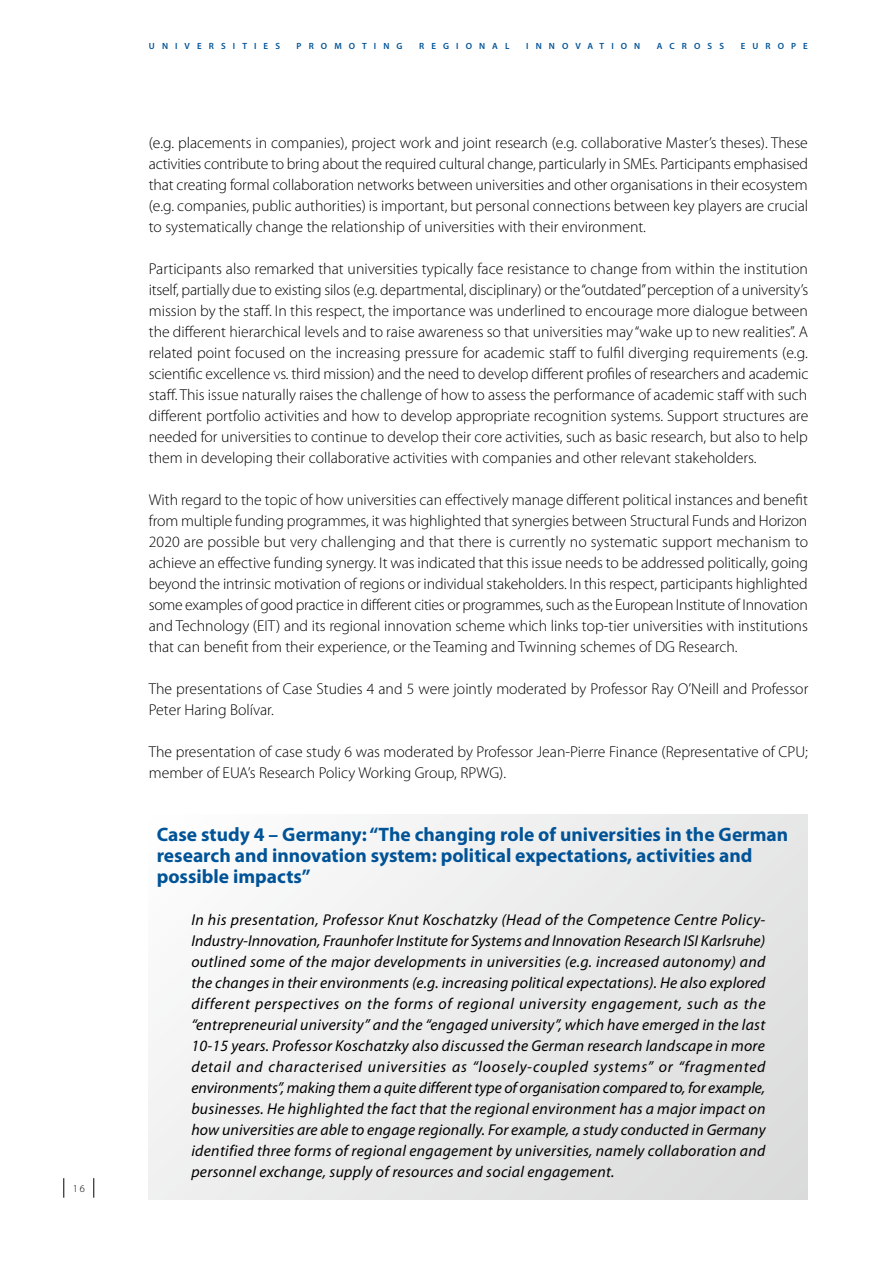
<style>
.page{position:relative;width:893px;height:1263px;background:#fff}
.page>*{position:absolute;margin:0;border:0;box-sizing:border-box;transform-origin:0 0}
.t1{font:700 19.5px/21px "Myriad Pro";color:#005397}
.t2{font:300 15.75px/21px "Myriad Pro";color:#000;text-align:justify}
.t3{font:italic 15.75px/21px "Myriad Pro";letter-spacing:.02em;color:#000;text-align:justify}
.t4{font:300 10.5px "Myriad Pro";color:#000}
.t5{font:600 9px "Myriad Pro";letter-spacing:.79em;color:#005397}
</style>
<div class="page">
<svg style="left:64px;top:1178px;width:1px;height:20px"></svg>
<svg style="left:94px;top:1178px;width:1px;height:20px"></svg>
<div style="left:149px;top:814px;width:659px;height:385px;background:linear-gradient(to right,#f7f7f7,#dfe0e0)"></div>
<p class="t4" style="left:73px;top:1182px;width:13px">16</p>
<p class="t5" style="left:149px;top:41px;width:133px">UNIVERSITIES</p>
<p class="t5" style="left:297px;top:41px;width:107px">PROMOTING</p>
<p class="t5" style="left:419px;top:41px;width:92px">REGIONAL</p>
<p class="t5" style="left:526px;top:41px;width:116px">INNOVATION</p>
<p class="t5" style="left:657px;top:41px;width:69px">ACROSS</p>
<p class="t5" style="left:741px;top:41px;width:69px">EUROPE</p>
<p class="t2" style="left:149px;top:132px;width:661px">(e.g. placements in companies), project work and joint research (e.g. collaborative Master’s theses). These activities contribute to bring about the required cultural change, particularly in SMEs. Participants emphasised that creating formal collaboration networks between universities and other organisations in their ecosystem (e.g. companies, public authorities) is important, but personal connections between key players are crucial to systematically change the relationship of universities with their environment.</p>
<p class="t2" style="left:149px;top:258px;width:661px">Participants also remarked that universities typically face resistance to change from within the institution itself, partially due to existing silos (e.g. departmental, disciplinary) or the “outdated” perception of a university’s mission by the staff. In this respect, the importance was underlined to encourage more dialogue between the different hierarchical levels and to raise awareness so that universities may “wake up to new realities”. A related point focused on the increasing pressure for academic staff to fulfil diverging requirements (e.g. scientific excellence vs. third mission) and the need to develop different profiles of researchers and academic staff. This issue naturally raises the challenge of how to assess the performance of academic staff with such different portfolio activities and how to develop appropriate recognition systems. Support structures are needed for universities to continue to develop their core activities, such as basic research, but also to help them in developing their collaborative activities with companies and other relevant stakeholders.</p>
<p class="t2" style="left:149px;top:489px;width:661px">With regard to the topic of how universities can effectively manage different political instances and benefit from multiple funding programmes, it was highlighted that synergies between Structural Funds and Horizon 2020 are possible but very challenging and that there is currently no systematic support mechanism to achieve an effective funding synergy. It was indicated that this issue needs to be addressed politically, going beyond the intrinsic motivation of regions or individual stakeholders. In this respect, participants highlighted some examples of good practice in different cities or programmes, such as the European Institute of Innovation and Technology (EIT) and its regional innovation scheme which links top-tier universities with institutions that can benefit from their experience, or the Teaming and Twinning schemes of DG Research.</p>
<p class="t2" style="left:149px;top:678px;width:661px">The presentations of Case Studies 4 and 5 were jointly moderated by Professor Ray O’Neill and Professor<br>Peter Haring Bolívar.</p>
<p class="t2" style="left:149px;top:741px;width:661px">The presentation of case study 6 was moderated by Professor Jean-Pierre Finance (Representative of CPU; member of EUA’s Research Policy Working Group, RPWG).</p>
<p class="t1" style="left:157px;top:824px;width:633px">Case study 4 – Germany: “The changing role of universities in the German research and innovation system: political expectations, activities and possible impacts”</p>
<p class="t3" style="left:191px;top:909px;width:576px">In his presentation, Professor Knut Koschatzky (Head of the Competence Centre Policy-Industry-Innovation, Fraunhofer Institute for Systems and Innovation Research ISI Karlsruhe) outlined some of the major developments in universities (e.g. increased autonomy) and the changes in their environments (e.g. increasing political expectations). He also explored different perspectives on the forms of regional university engagement, such as the “entrepreneurial university” and the “engaged university”, which have emerged in the last 10-15 years. Professor Koschatzky also discussed the German research landscape in more detail and characterised universities as “loosely-coupled systems” or “fragmented environments”, making them a quite different type of organisation compared to, for example, businesses. He highlighted the fact that the regional environment has a major impact on how universities are able to engage regionally. For example, a study conducted in Germany identified three forms of regional engagement by universities, namely collaboration and personnel exchange, supply of resources and social engagement.</p>
</div>
